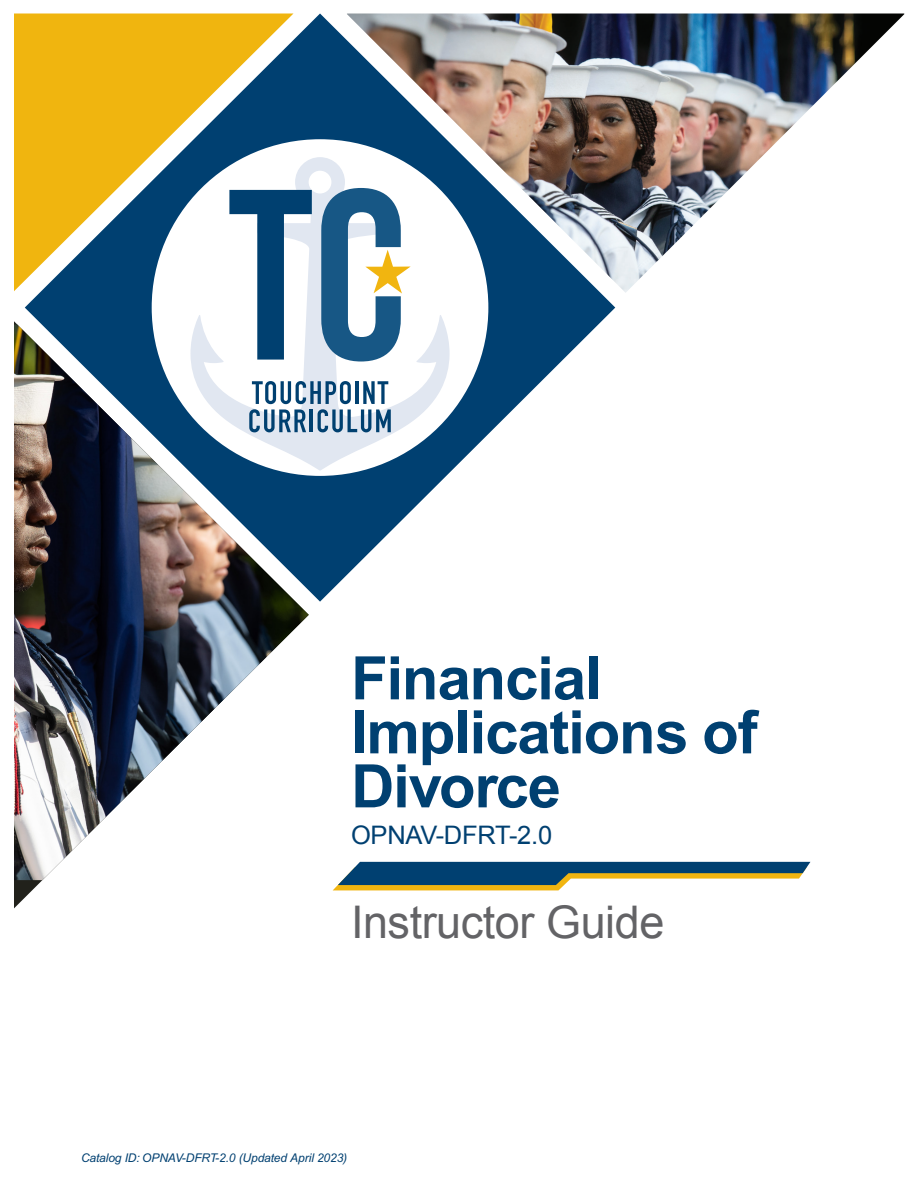
<style>
.page{position:relative;width:918px;height:1188px;background:#fff}
.page>*{position:absolute;margin:0;border:0;box-sizing:border-box;transform-origin:0 0}
.t1{font:700 60px/54px "Arial";letter-spacing:-.02em;color:#004071}
.t2{font:45px "Arial";letter-spacing:-.01em;color:#636366}
.t3{font:25.5px "Arial";letter-spacing:-.01em;color:#004071}
.t4{font:italic 12px "Arial";letter-spacing:-.01em;color:#004071}
</style>
<div class="page">
<img style="left:615px;top:14px;width:289px;height:279px">
<svg style="left:25px;top:14px;width:590px;height:588px"></svg>
<div style="left:152px;top:139px;width:336px;height:337px;background:#fff;border-radius:50%"></div>
<svg style="left:197px;top:157px;width:253px;height:314px"></svg>
<svg style="left:229px;top:190px;width:83px;height:170px"></svg>
<svg style="left:321px;top:188px;width:90px;height:174px"></svg>
<svg style="left:309px;top:381px;width:82px;height:51px"></svg>
<svg style="left:14px;top:14px;width:280px;height:278px"></svg>
<svg style="left:333px;top:862px;width:477px;height:28px"></svg>
<svg style="left:14px;top:321px;width:295px;height:588px"></svg>
<img style="left:14px;top:325px;width:295px;height:555px">
<p class="t1" style="left:351px;top:652px;width:408px">Financial<br>Implications of<br>Divorce</p>
<p class="t3" style="left:351px;top:821px;width:203px">OPNAV-DFRT-2.0</p>
<p class="t2" style="left:351px;top:897px;width:315px">Instructor Guide</p>
<p class="t4" style="left:81px;top:1151px;width:268px">Catalog ID: OPNAV-DFRT-2.0 (Updated April 2023)</p>
</div>
